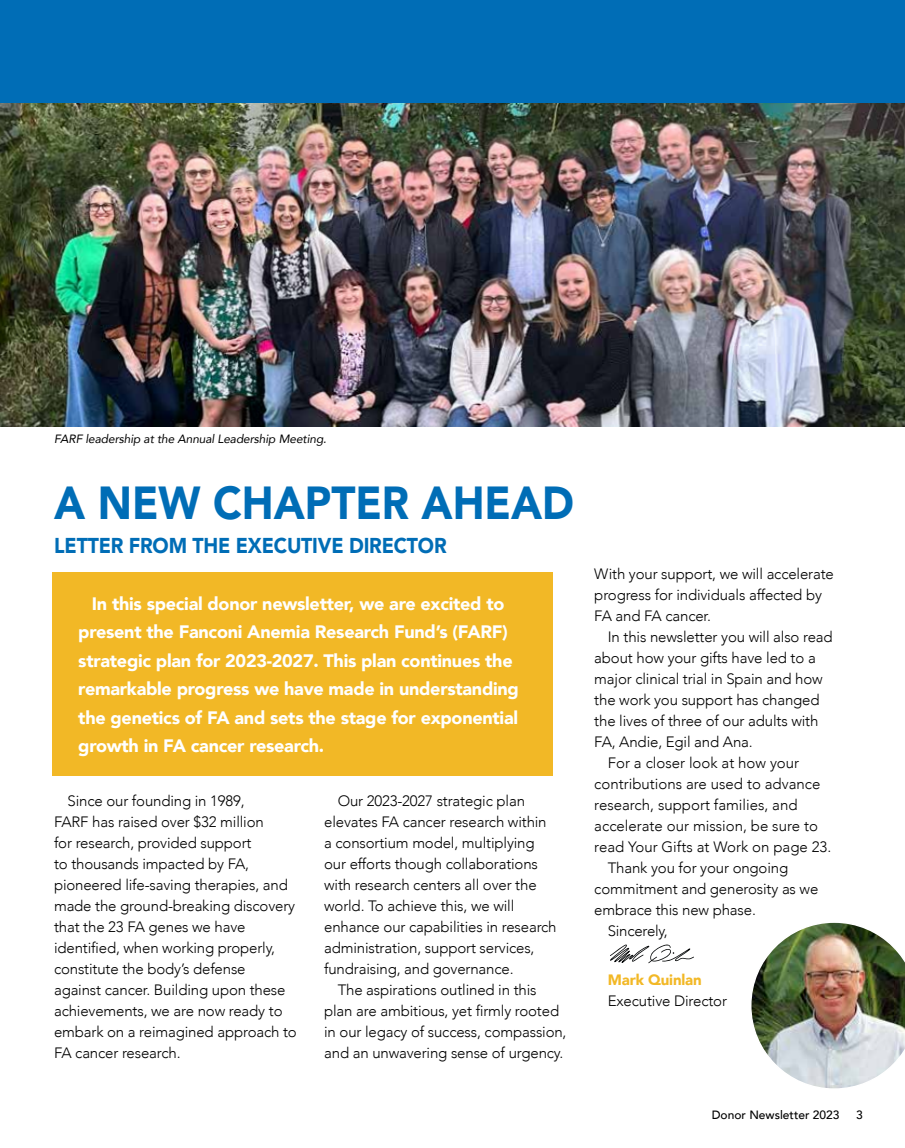
<style>
.page{position:relative;width:905px;height:1148px;background:#fff}
.page>*{position:absolute;margin:0;border:0;box-sizing:border-box;transform-origin:0 0}
.t1{font:900 46.2px "Avenir";color:#006db6;scale:.91 1}
.t2{font:900 21.45px "Avenir";letter-spacing:-.01em;color:#006db6;scale:.91 1}
.t3{font:900 18px/28.5px "Avenir";letter-spacing:-.015em;color:#fff}
.t4{font:300 15px/21px "Avenir";letter-spacing:-.01em;color:#000}
.t5{font:900 15px "Avenir";letter-spacing:-.01em;color:#f2b826}
.t6{font:italic 12px "Avenir";letter-spacing:-.01em;color:#000}
.t7{font:500 12px "Avenir";color:#000}
</style>
<div class="page">
<img style="left:0;top:102px;width:904px;height:324px">
<div style="left:0;top:0;width:904px;height:102px;background:#006db6"></div>
<div style="left:53px;top:572px;width:500px;height:204px;background:#f2b826"></div>
<svg style="left:610px;top:944px;width:84px;height:19px"></svg>
<svg style="left:648px;top:956px;width:9px;height:7px"></svg>
<img style="left:751px;top:922px;width:153px;height:167px">
<p class="t6" style="left:54px;top:431px;width:274px">FARF leadership at the Annual Leadership Meeting.</p>
<h1 class="t1" style="left:54px;top:463px;width:572px">A NEW CHAPTER AHEAD</h1>
<h2 class="t2" style="left:54px;top:527px;width:432px">LETTER FROM THE EXECUTIVE DIRECTOR</h2>
<p class="t3" style="left:78px;top:588px;width:442px;text-indent:14px">In this special donor newsletter, we are excited to present the Fanconi Anemia Research Fund’s (FARF) strategic plan for 2023-2027. This plan continues the remarkable progress we have made in understanding the genetics of FA and sets the stage for exponential growth in FA cancer research.</p>
<p class="t4" style="left:54px;top:790px;width:244px;text-indent:14px">Since our founding in 1989,<br>FARF has raised over $32 million<br>for research, provided support<br>to thousands impacted by FA, pioneered life-saving therapies, and made the ground-breaking discovery that the 23 FA genes we have identified, when working properly, constitute the body’s defense<br>against cancer. Building upon these achievements, we are now ready to embark on a reimagined approach to<br>FA cancer research.</p>
<p class="t4" style="left:324px;top:790px;width:234px;text-indent:14px">Our 2023-2027 strategic plan elevates FA cancer research within a consortium model, multiplying our efforts though collaborations with research centers all over the world. To achieve this, we will enhance our capabilities in research administration, support services, fundraising, and governance.</p>
<p class="t4" style="left:324px;top:979px;width:244px;text-indent:14px">The aspirations outlined in this plan are ambitious, yet firmly rooted in our legacy of success, compassion, and an unwavering sense of urgency.</p>
<p class="t4" style="left:594px;top:563px;width:241px">With your support, we will accelerate progress for individuals affected by<br>FA and FA cancer.</p>
<p class="t4" style="left:608px;top:626px;width:226px">In this newsletter you will also read</p>
<p class="t4" style="left:594px;top:647px;width:223px">about how your gifts have led to a</p>
<p class="t4" style="left:594px;top:668px;width:230px">major clinical trial in Spain and how</p>
<p class="t4" style="left:594px;top:689px;width:227px">the work you support has changed</p>
<p class="t4" style="left:594px;top:710px;width:225px">the lives of three of our adults with</p>
<p class="t4" style="left:594px;top:731px;width:160px">FA, Andie, Egil and Ana.</p>
<p class="t4" style="left:608px;top:752px;width:193px">For a closer look at how your</p>
<p class="t4" style="left:594px;top:773px;width:227px">contributions are used to advance</p>
<p class="t4" style="left:594px;top:794px;width:205px">research, support families, and</p>
<p class="t4" style="left:594px;top:815px;width:225px">accelerate our mission, be sure to</p>
<p class="t4" style="left:594px;top:836px;width:238px">read Your Gifts at Work on page 23.</p>
<p class="t4" style="left:608px;top:857px;width:182px">Thank you for your ongoing</p>
<p class="t4" style="left:594px;top:878px;width:225px">commitment and generosity as we</p>
<p class="t4" style="left:594px;top:899px;width:163px">embrace this new phase.</p>
<p class="t4" style="left:608px;top:920px;width:61px">Sincerely,</p>
<p class="t5" style="left:608px;top:966px;width:95px">Mark Quinlan</p>
<p class="t4" style="left:608px;top:990px;width:121px">Executive Director</p>
<p class="t7" style="left:711px;top:1104px;width:129px">Donor Newsletter 2023</p>
<p class="t7" style="left:856px;top:1104px;width:8px">3</p>
</div>
